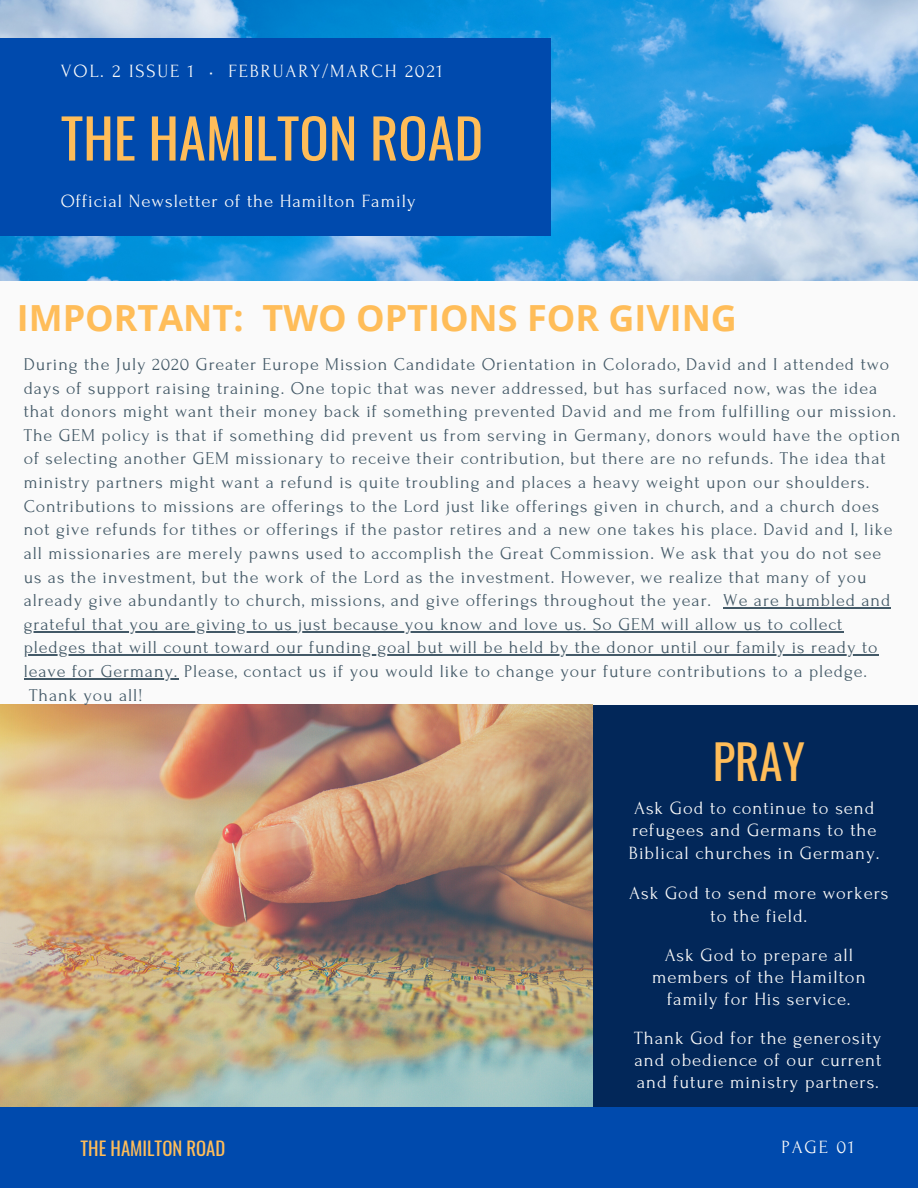
<style>
.page{position:relative;width:918px;height:1188px;background:#fafafa}
.page>*{position:absolute;margin:0;border:0;box-sizing:border-box;transform-origin:0 0}
.t1{font:54.45px "Oswald";color:#ffbd59}
.t2{font:46.65px "Oswald";color:#ffbd59}
.t3{font:700 36px "Open Sans";color:#ffbd59}
.t4{font:18.6px/22.2px "Forum";letter-spacing:.05em;color:#fafafa;text-align:center}
.t5{font:18.6px "Forum";letter-spacing:.1em;color:#fafafa}
.t6{font:18.6px "Oswald";color:#ffbd59}
.t7{font:18px "Forum";letter-spacing:.05em;color:#435967}
</style>
<div class="page">
<div style="left:593px;top:705px;width:325px;height:483px;background:#022759"></div>
<img style="left:0;top:0;width:918px;height:281px">
<img style="left:0;top:705px;width:593px;height:402px">
<div style="left:0;top:38px;width:550px;height:198px;background:#004aad"></div>
<div style="left:0;top:1107px;width:918px;height:81px;background:#004aad"></div>
<hr style="left:723px;top:607px;width:168px;height:1px;background:#435967">
<hr style="left:24px;top:631px;width:819px;height:1px;background:#435967">
<hr style="left:24px;top:655px;width:854px;height:1px;background:#435967">
<hr style="left:24px;top:678px;width:154px;height:1px;background:#435967">
<p class="t5" style="left:61px;top:61px;width:383px">VOL. 2 ISSUE 1 • FEBRUARY/MARCH 2021</p>
<p class="t1" style="left:61px;top:96px;width:424px">THE HAMILTON ROAD</p>
<p class="t4" style="left:61px;top:191px;width:356px">Official Newsletter of the Hamilton Family</p>
<p class="t3" style="left:17px;top:293px;width:722px">IMPORTANT: TWO OPTIONS FOR GIVING</p>
<p class="t7" style="left:24px;top:355px;width:867px">During the July 2020 Greater Europe Mission Candidate Orientation in Colorado, David and I attended two</p>
<p class="t7" style="left:24px;top:378px;width:855px">days of support raising training. One topic that was never addressed, but has surfaced now, was the idea</p>
<p class="t7" style="left:24px;top:402px;width:874px">that donors might want their money back if something prevented David and me from fulfilling our mission.</p>
<p class="t7" style="left:24px;top:425px;width:878px">The GEM policy is that if something did prevent us from serving in Germany, donors would have the option</p>
<p class="t7" style="left:24px;top:449px;width:863px">of selecting another GEM missionary to receive their contribution, but there are no refunds. The idea that</p>
<p class="t7" style="left:24px;top:473px;width:847px">ministry partners might want a refund is quite troubling and places a heavy weight upon our shoulders.</p>
<p class="t7" style="left:24px;top:496px;width:857px">Contributions to missions are offerings to the Lord just like offerings given in church, and a church does</p>
<p class="t7" style="left:24px;top:520px;width:870px">not give refunds for tithes or offerings if the pastor retires and a new one takes his place. David and I, like</p>
<p class="t7" style="left:24px;top:544px;width:859px">all missionaries are merely pawns used to accomplish the Great Commission. We ask that you do not see</p>
<p class="t7" style="left:24px;top:567px;width:844px">us as the investment, but the work of the Lord as the investment. However, we realize that many of you</p>
<p class="t7" style="left:24px;top:591px;width:868px">already give abundantly to church, missions, and give offerings throughout the year. We are humbled and</p>
<p class="t7" style="left:24px;top:614px;width:820px">grateful that you are giving to us just because you know and love us. So GEM will allow us to collect</p>
<p class="t7" style="left:24px;top:638px;width:855px">pledges that will count toward our funding goal but will be held by the donor until our family is ready to</p>
<p class="t7" style="left:24px;top:662px;width:845px">leave for Germany. Please, contact us if you would like to change your future contributions to a pledge.</p>
<p class="t7" style="left:29px;top:685px;width:115px">Thank you all!</p>
<p class="t2" style="left:713px;top:725px;width:94px">PRAY</p>
<p class="t4" style="left:629px;top:797px;width:252px;text-align:left">Ask God to continue to send refugees and Germans to the<br>Biblical churches in Germany.</p>
<p class="t4" style="left:629px;top:883px;width:261px">Ask God to send more workers to the field.</p>
<p class="t4" style="left:652px;top:944px;width:215px">Ask God to prepare all members of the Hamilton family for His service.</p>
<p class="t4" style="left:634px;top:1027px;width:249px;text-align:justify">Thank God for the generosity and obedience of our current and future ministry partners.</p>
<p class="t6" style="left:81px;top:1134px;width:146px">THE HAMILTON ROAD</p>
<p class="t4" style="left:781px;top:1136px;width:74px">PAGE 01</p>
</div>
